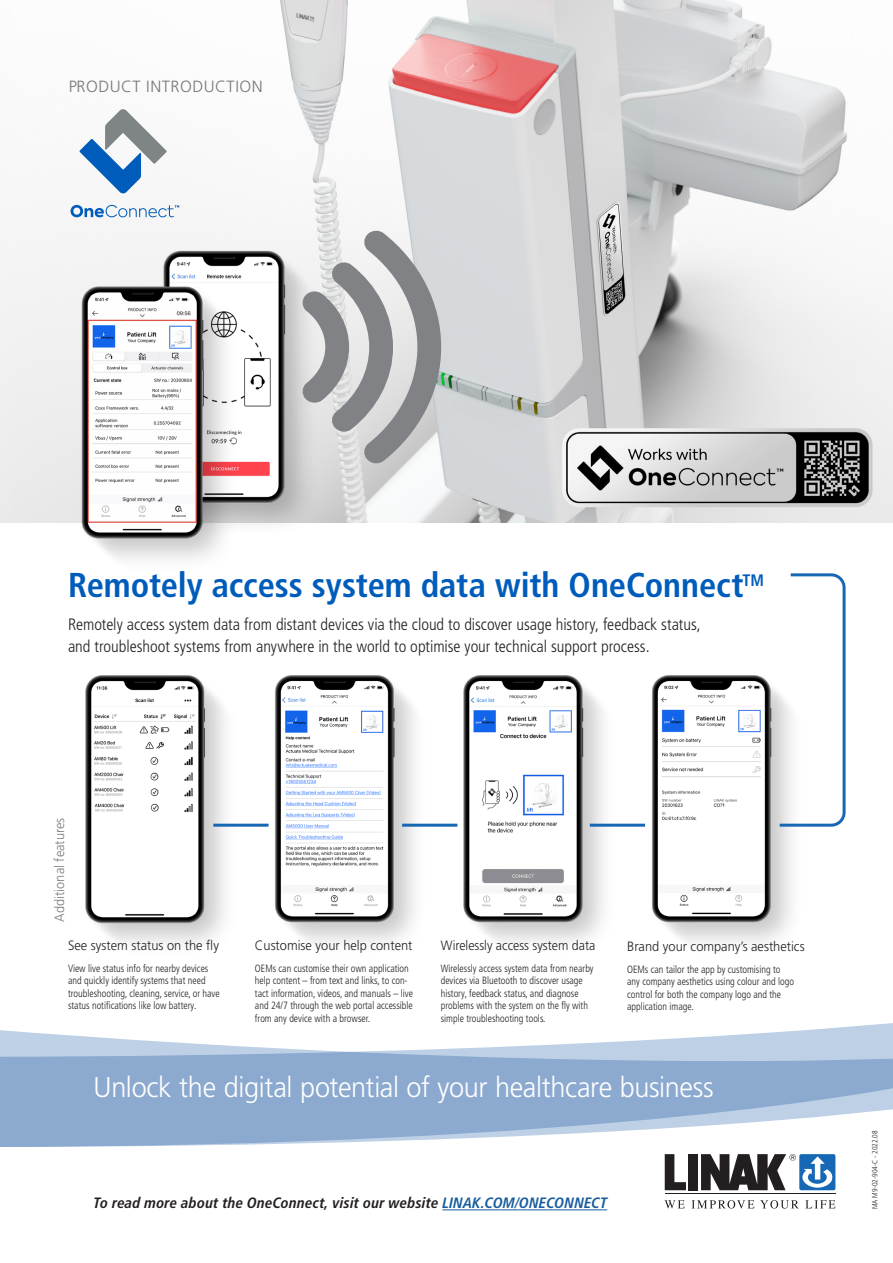
<style>
.page{position:relative;width:893px;height:1263px;background:#fff}
.page>*{position:absolute;margin:0;border:0;box-sizing:border-box;transform-origin:0 0}
.t1{font:700 condensed 34.5px "Frutiger LT Pro";color:#005cba}
.t2{font:300 28.5px "Frutiger LT Pro";letter-spacing:-.015em;color:#fff;scale:.95 1}
.t3{font:300 condensed 16.5px "Frutiger LT Pro";color:#231f20}
.t4{font:300 16.2px "Frutiger LT Pro";letter-spacing:.03em;color:#231f20}
.t5{font:italic 700 condensed 15px "Frutiger LT Pro";letter-spacing:.01em;color:#231f20}
.t6{font:300 13.5px "Frutiger LT Pro";color:#231f20;scale:.95 1}
.t7{font:300 13.5px "Frutiger LT Pro";color:#231f20;scale:.92 1}
.t8{font:300 condensed 10.5px/12.6px "Frutiger LT Pro";color:#231f20;scale:.95 1}
._9_15_pkt_brød{font:300 condensed 7.5px "Frutiger LT Pro";color:#231f20}
.s1{color:#175d9e}
</style>
<div class="page">
<svg style="left:0;top:1028px;width:893px;height:119px;fill:#8ca9cf"></svg>
<img style="left:0;top:0;width:893px;height:522px">
<svg style="left:665px;top:1154px;width:21px;height:36px"></svg>
<div style="left:688px;top:1154px;width:10px;height:36px;background:#231f20"></div>
<svg style="left:664px;top:1200px;width:21px;height:8px"></svg>
<svg style="left:691px;top:1200px;width:63px;height:8px"></svg>
<svg style="left:760px;top:1200px;width:38px;height:8px"></svg>
<svg style="left:805px;top:1200px;width:30px;height:8px"></svg>
<hr style="left:665px;top:1193px;width:170px;height:1px;background:#231f20">
<svg style="left:701px;top:1154px;width:134px;height:36px"></svg>
<hr style="left:442px;top:1209px;width:165px;height:1px;background:#175d9e">
<svg style="left:71px;top:205px;width:108px;height:12px"></svg>
<svg style="left:79px;top:109px;width:88px;height:85px"></svg>
<img style="left:652px;top:675px;width:140px;height:268px">
<img style="left:451px;top:675px;width:171px;height:268px">
<img style="left:275px;top:675px;width:155px;height:268px">
<img style="left:74px;top:243px;width:257px;height:317px">
<img style="left:85px;top:675px;width:155px;height:269px">
<svg style="left:777px;top:573px;width:69px;height:255px"></svg>
<hr style="left:590px;top:824px;width:55px;height:3px;background:#1768b4">
<hr style="left:402px;top:824px;width:55px;height:3px;background:#1768b4">
<hr style="left:213px;top:824px;width:56px;height:3px;background:#1768b4">
<svg style="left:290px;top:218px;width:158px;height:258px;background:#c0c1c2"></svg>
<img style="left:124px;top:324px;width:70px;height:27px">
<h3 class="t4" style="left:68px;top:77px;width:196px">PRODUCT INTRODUCTION</h3>
<p class="t1" style="left:68px;top:564px;width:697px">Remotely access system data with OneConnect<sup>TM</sup></p>
<p class="t3" style="left:68px;top:614px;width:634px">Remotely access system data from distant devices via the cloud to discover usage history, feedback status,</p>
<p class="t3" style="left:68px;top:637px;width:583px">and troubleshoot systems from anywhere in the world to optimise your technical support process.</p>
<p class="t6" style="left:52px;top:921px;width:111px;rotate:-90deg">Additional features</p>
<p class="t6" style="left:68px;top:937px;width:161px">See system status on the fly</p>
<p class="t8" style="left:68px;top:962px;width:149px">View live status info for nearby devices</p>
<p class="t8" style="left:68px;top:974px;width:146px">and quickly identify systems that need</p>
<p class="t8" style="left:68px;top:987px;width:161px">troubleshooting, cleaning, service, or have</p>
<p class="t8" style="left:68px;top:999px;width:137px">status notifications like low battery.</p>
<p class="t6" style="left:255px;top:937px;width:167px">Customise your help content</p>
<p class="t8" style="left:255px;top:962px;width:163px">OEMs can customise their own application</p>
<p class="t8" style="left:255px;top:974px;width:168px">help content – from text and links, to con&shy;tact information, videos, and manuals – live</p>
<p class="t8" style="left:255px;top:999px;width:168px">and 24/7 through the web portal accessible</p>
<p class="t8" style="left:255px;top:1012px;width:123px">from any device with a browser.</p>
<p class="t7" style="left:441px;top:937px;width:170px">Wirelessly access system data</p>
<p class="t8" style="left:441px;top:962px;width:162px">Wirelessly access system data from nearby</p>
<p class="t8" style="left:441px;top:974px;width:151px">devices via Bluetooth to discover usage</p>
<p class="t8" style="left:441px;top:987px;width:147px">history, feedback status, and diagnose</p>
<p class="t8" style="left:441px;top:999px;width:156px">problems with the system on the fly with</p>
<p class="t8" style="left:441px;top:1012px;width:112px">simple troubleshooting tools.</p>
<p class="t6" style="left:627px;top:938px;width:188px">Brand your company’s aesthetics</p>
<p class="t8" style="left:627px;top:963px;width:163px">OEMs can tailor the app by customising to</p>
<p class="t8" style="left:627px;top:975px;width:177px">any company aesthetics using colour and logo</p>
<p class="t8" style="left:627px;top:988px;width:164px">control for both the company logo and the</p>
<p class="t8" style="left:627px;top:1001px;width:72px">application image.</p>
<p class="t2" style="left:94px;top:1071px;width:654px">Unlock the digital potential of your healthcare business</p>
<p class="t5" style="left:94px;top:1194px;width:515px">To read more about the OneConnect, visit our website <span class="s1">LINAK.COM/ONECONNECT</span></p>
<p class="_9_15_pkt_brød" style="left:870px;top:1209px;width:80px;rotate:-90deg">MA M9-02-904-C - 2022.08</p>
</div>
